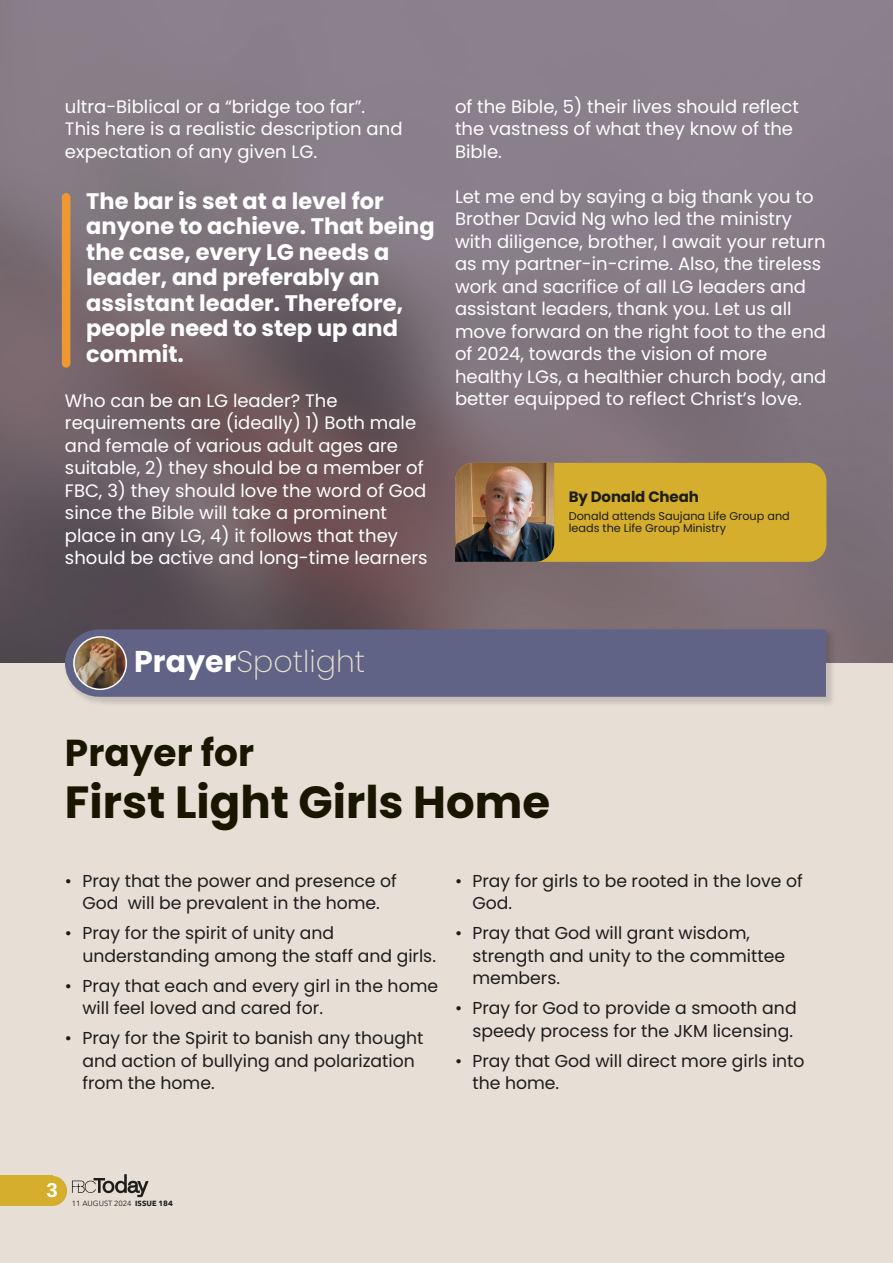
<style>
.page{position:relative;width:893px;height:1263px;background:#fff}
.page>*{position:absolute;margin:0;border:0;box-sizing:border-box;transform-origin:0 0}
.t1{font:700 45px "Poppins";color:#181500}
.t2{font:700 37.5px "Poppins";color:#181500}
.t3{font:200 30px "Poppins";color:#e8e1d0}
.t4{font:700 22.5px/25.5px "Poppins";color:#fff}
.t5{font:700 20.1px "Arimo";color:#fff}
.t6{font:18px/22.5px "Poppins";color:#fff}
.t7{font:17.25px/22.5px "Poppins";color:#1d1d1b}
.t8{font:700 15px "Poppins";letter-spacing:-.01em;color:#1d1d1b}
.t9{font:11.25px/12px "Poppins";color:#1d1d1b}
.t10{font:7.5px "Avenir Next";color:#1d1d1b}
.s1{font-weight:700;color:#fff}
.s2{font-weight:700}
</style>
<div class="page">
<img style="left:0;top:0;width:893px;height:663px">
<div style="left:0;top:663px;width:893px;height:600px;background:#e7ded6"></div>
<div style="left:0;top:1176px;width:52px;height:30px;background:#d5ae2d"></div>
<div style="left:37px;top:1176px;width:30px;height:30px;background:#d5ae2d;border-radius:50%"></div>
<svg style="left:72px;top:1174px;width:77px;height:23px"></svg>
<div style="left:62px;top:193px;width:8px;height:175px;background:#ed9832;border-radius:4px"></div>
<div style="left:455px;top:463px;width:371px;height:99px;background:#d5ae2d;border-radius:19px"></div>
<img style="left:455px;top:463px;width:99px;height:99px">
<img style="left:63px;top:626px;width:775px;height:78px">
<div style="left:65px;top:629px;width:761px;height:68px;background:#606385"></div>
<img style="left:74px;top:637px;width:52px;height:52px;border-radius:26px">
<div style="left:73px;top:636px;width:54px;height:54px;border:2px solid #fff;border-radius:50%"></div>
<p class="t6" style="left:65px;top:95px;width:339px">ultra-Biblical or a “bridge too far”.<br>This here is a realistic description and expectation of any given LG.</p>
<p class="t4" style="left:86px;top:188px;width:350px">The bar is set at a level for anyone to achieve. That being the case, every LG needs a leader, and preferably an assistant leader. Therefore, people need to step up and commit.</p>
<p class="t6" style="left:65px;top:389px;width:364px">Who can be an LG leader? The requirements are (ideally) 1) Both male and female of various adult ages are suitable, 2) they should be a member of FBC, 3) they should love the word of God since the Bible will take a prominent place in any LG, 4) it follows that they should be active and long-time learners</p>
<p class="t6" style="left:455px;top:95px;width:345px">of the Bible, 5) their lives should reflect the vastness of what they know of the<br>Bible.</p>
<p class="t6" style="left:455px;top:185px;width:373px">Let me end by saying a big thank you to Brother David Ng who led the ministry with diligence, brother, I await your return as my partner-in-crime. Also, the tireless work and sacrifice of all LG leaders and assistant leaders, thank you. Let us all move forward on the right foot to the end of 2024, towards the vision of more healthy LGs, a healthier church body, and better equipped to reflect Christ’s love.</p>
<p class="t8" style="left:569px;top:488px;width:132px">By Donald Cheah</p>
<p class="t9" style="left:569px;top:510px;width:223px">Donald attends Saujana Life Group and leads the Life Group Ministry</p>
<h3 class="t3" style="left:134px;top:644px;width:233px"><span class="s1">Prayer</span>Spotlight</h3>
<h2 class="t2" style="left:65px;top:731px;width:191px">Prayer for</h2>
<h1 class="t1" style="left:65px;top:776px;width:487px">First Light Girls Home</h1>
<p class="t7" style="left:65px;top:869px;width:333px;text-align:center">• Pray that the power and presence of<br>God will be prevalent in the home.</p>
<p class="t7" style="left:82px;top:922px;width:355px;text-indent:-17px">• Pray for the spirit of unity and understanding among the staff and girls.</p>
<p class="t7" style="left:82px;top:974px;width:357px;text-indent:-17px">• Pray that each and every girl in the home will feel loved and cared for.</p>
<p class="t7" style="left:82px;top:1027px;width:342px;text-indent:-17px">• Pray for the Spirit to banish any thought and action of bullying and polarization from the home.</p>
<p class="t7" style="left:472px;top:869px;width:332px;text-indent:-17px">• Pray for girls to be rooted in the love of<br>God.</p>
<p class="t7" style="left:472px;top:922px;width:314px;text-indent:-17px">• Pray that God will grant wisdom, strength and unity to the committee members.</p>
<p class="t7" style="left:455px;top:997px;width:343px;text-align:right">• Pray for God to provide a smooth and speedy process for the JKM licensing.</p>
<p class="t7" style="left:472px;top:1049px;width:334px;text-indent:-17px">• Pray that God will direct more girls into the home.</p>
<p class="t5" style="left:46px;top:1176px;width:13px">3</p>
<p class="t10" style="left:72px;top:1197px;width:103px">11 AUGUST 2024 <span class="s2">ISSUE 184</span></p>
</div>
